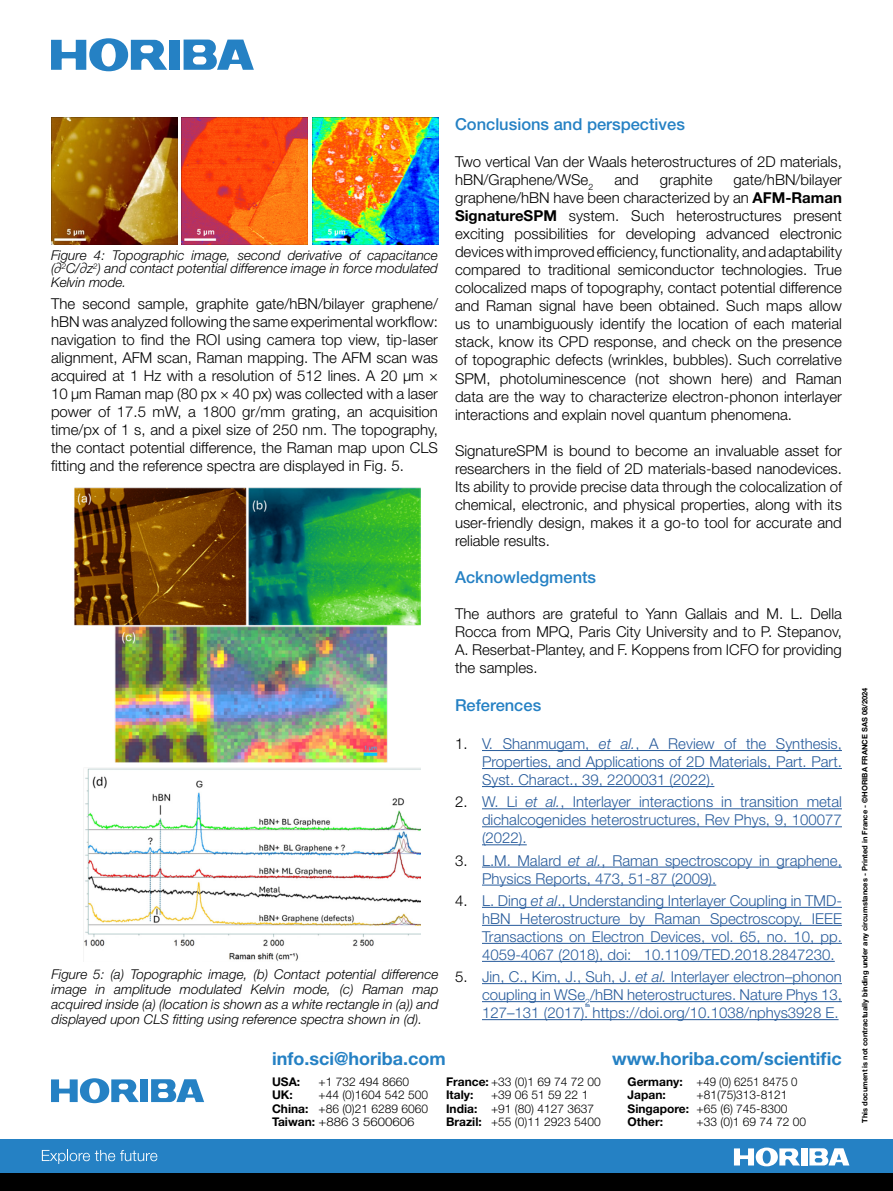
<style>
.page{position:relative;width:893px;height:1191px;background:#fff}
.page>*{position:absolute;margin:0;border:0;box-sizing:border-box;transform-origin:0 0}
.t1{font:700 18px "Helvetica Neue LT Std";color:#2581c4}
.t2{font:500 16.5px "Helvetica Neue LT Std";color:#2581c4}
.t3{font:300 15px/18px "Helvetica Neue LT Std";color:#000;text-align:justify}
.t4{font:300 15px/18px "Helvetica Neue LT Std";color:#275b9b;text-align:justify}
.t5{font:italic 300 13.5px/15px "Helvetica Neue LT Std";color:#000;text-align:justify}
.t6{font:300 12px "Helvetica Neue LT Std";color:#000}
.t7{font:700 12px "Helvetica Neue LT Std";color:#000}
.t8{font:300 12px "Helvetica Neue LT Std";color:#000;scale:.95 1}
.t9{font:300 12px "Helvetica Neue LT Std";color:#000;scale:1.1 1}
.t10{font:700 7.5px "Helvetica Neue LT Std";color:#000}
.s1{font-weight:700}
.s2{color:#000}
.s3{font-style:italic}
</style>
<div class="page">
<hr style="left:482px;top:750px;width:360px;height:1px;background:#275b9b">
<hr style="left:482px;top:768px;width:360px;height:1px;background:#275b9b">
<hr style="left:482px;top:786px;width:232px;height:1px;background:#275b9b">
<hr style="left:482px;top:808px;width:360px;height:1px;background:#275b9b">
<hr style="left:482px;top:826px;width:360px;height:1px;background:#275b9b">
<hr style="left:482px;top:844px;width:45px;height:1px;background:#275b9b">
<hr style="left:482px;top:866px;width:360px;height:1px;background:#275b9b">
<hr style="left:482px;top:884px;width:234px;height:1px;background:#275b9b">
<hr style="left:482px;top:907px;width:360px;height:1px;background:#275b9b">
<hr style="left:482px;top:925px;width:360px;height:1px;background:#275b9b">
<hr style="left:482px;top:943px;width:360px;height:1px;background:#275b9b">
<hr style="left:482px;top:961px;width:353px;height:1px;background:#275b9b">
<hr style="left:482px;top:983px;width:360px;height:1px;background:#275b9b">
<hr style="left:482px;top:1001px;width:103px;height:1px;background:#275b9b">
<hr style="left:590px;top:1001px;width:252px;height:1px;background:#275b9b">
<hr style="left:482px;top:1019px;width:356px;height:1px;background:#275b9b">
<div style="left:169px;top:40px;width:11px;height:30px;background:#2581c4"></div>
<svg style="left:51px;top:38px;width:116px;height:33px"></svg>
<svg style="left:184px;top:40px;width:70px;height:30px"></svg>
<img style="left:51px;top:118px;width:126px;height:126px">
<img style="left:181px;top:118px;width:127px;height:126px">
<img style="left:312px;top:118px;width:126px;height:126px">
<img style="left:74px;top:487px;width:346px;height:474px">
<div style="left:0;top:1140px;width:893px;height:34px;background:#2581c4"></div>
<div style="left:0;top:1174px;width:893px;height:17px;background:#000"></div>
<div style="left:801px;top:1148px;width:6px;height:17px;background:#fff"></div>
<svg style="left:734px;top:1147px;width:66px;height:19px"></svg>
<svg style="left:809px;top:1148px;width:40px;height:17px"></svg>
<svg style="left:42px;top:1150px;width:115px;height:14px"></svg>
<div style="left:140px;top:1079px;width:8px;height:23px;background:#2581c4"></div>
<svg style="left:51px;top:1078px;width:88px;height:25px"></svg>
<svg style="left:151px;top:1079px;width:53px;height:23px"></svg>
<p class="t5" style="left:51px;top:248px;width:388px;line-height:13.5px">Figure 4: Topographic image, second derivative of capacitance (∂<sup>2</sup>C/∂z<sup>2</sup>) and contact potential difference image in force modulated Kelvin mode.</p>
<p class="t3" style="left:51px;top:294px;width:388px">The second sample, graphite gate/hBN/bilayer graphene/ hBN was analyzed following the same experimental workflow: navigation to find the ROI using camera top view, tip-laser alignment, AFM scan, Raman mapping. The AFM scan was acquired at 1 Hz with a resolution of 512 lines. A 20 µm × 10 µm Raman map (80 px × 40 px) was collected with a laser power of 17.5 mW, a 1800 gr/mm grating, an acquisition time/px of 1 s, and a pixel size of 250 nm. The topography, the contact potential difference, the Raman map upon CLS fitting and the reference spectra are displayed in Fig. 5.</p>
<p class="t5" style="left:52px;top:966px;width:388px">Figure 5: (a) Topographic image, (b) Contact potential difference image in amplitude modulated Kelvin mode, (c) Raman map acquired inside (a) (location is shown as a white rectangle in (a)) and displayed upon CLS fitting using reference spectra shown in (d).</p>
<p class="t2" style="left:455px;top:114px;width:231px">Conclusions and perspectives</p>
<p class="t3" style="left:455px;top:153px;width:388px">Two vertical Van der Waals heterostructures of 2D materials, hBN/Graphene/WSe<sub>2</sub></p>
<p class="t3" style="left:455px;top:171px;width:388px;text-indent:279px">gate/hBN/bilayer graphene/hBN have been characterized by an <span class="s1">AFM-Raman SignatureSPM</span> system. Such heterostructures present exciting possibilities for developing advanced electronic devices with improved efficiency, functionality, and adaptability compared to traditional semiconductor technologies. True colocalized maps of topography, contact potential difference and Raman signal have been obtained. Such maps allow us to unambiguously identify the location of each material stack, know its CPD response, and check on the presence of topographic defects (wrinkles, bubbles). Such correlative SPM, photoluminescence (not shown here) and Raman data are the way to characterize electron-phonon interlayer interactions and explain novel quantum phenomena.</p>
<p class="t3" style="left:455px;top:441px;width:388px">SignatureSPM is bound to become an invaluable asset for researchers in the field of 2D materials-based nanodevices.<br>Its ability to provide precise data through the colocalization of chemical, electronic, and physical properties, along with its user-friendly design, makes it a go-to tool for accurate and reliable results.</p>
<p class="t2" style="left:455px;top:567px;width:143px">Acknowledgments</p>
<p class="t3" style="left:455px;top:605px;width:388px">The authors are grateful to Yann Gallais and M. L. Della Rocca from MPQ, Paris City University and to P. Stepanov, A. Reserbat-Plantey, and F. Koppens from ICFO for providing the samples.</p>
<p class="t2" style="left:455px;top:695px;width:88px">References</p>
<p class="t4" style="left:482px;top:734px;width:361px;text-indent:-27px"><span class="s2">1.</span> V. Shanmugam, <span class="s3">et al.</span>, A Review of the Synthesis, Properties, and Applications of 2D Materials, Part. Part.<br>Syst. Charact., 39, 2200031 (2022).</p>
<p class="t4" style="left:482px;top:792px;width:361px;text-indent:-27px"><span class="s2">2.</span> W. Li <span class="s3">et al.</span>, Interlayer interactions in transition metal dichalcogenides heterostructures, Rev Phys, 9, 100077 (2022).</p>
<p class="t4" style="left:482px;top:851px;width:361px;text-indent:-27px"><span class="s2">3.</span> L.M. Malard <span class="s3">et al.</span>, Raman spectroscopy in graphene,<br>Physics Reports, 473, 51-87 (2009).</p>
<p class="t4" style="left:482px;top:891px;width:361px;text-indent:-27px"><span class="s2">4.</span> L. Ding <span class="s3">et al</span>., Understanding Interlayer Coupling in TMD&shy;hBN Heterostructure by Raman Spectroscopy, IEEE Transactions on Electron Devices, vol. 65, no. 10, pp.<br>4059-4067 (2018), doi: 10.1109/TED.2018.2847230.</p>
<p class="t4" style="left:482px;top:967px;width:361px;text-indent:-27px"><span class="s2">5.</span> Jin, C., Kim, J., Suh, J. <span class="s3">et al.</span> Interlayer electron–phonon coupling in WSe<sub>2</sub>/hBN heterostructures. Nature Phys 13, 127–131 (2017). https://doi.org/10.1038/nphys3928 E.</p>
<p class="t3" style="left:614px;top:171px;width:26px">and</p>
<p class="t3" style="left:660px;top:171px;width:54px">graphite</p>
<p class="t1" style="left:272px;top:1047px;width:175px">info.sci@horiba.com</p>
<p class="t1" style="left:612px;top:1047px;width:231px">www.horiba.com/scientific</p>
<p class="t7" style="left:272px;top:1074px;width:30px">USA:</p>
<p class="t6" style="left:319px;top:1074px;width:92px">+1 732 494 8660</p>
<p class="t6" style="left:446px;top:1074px;width:156px"><span class="s1">France:</span> +33 (0)1 69 74 72 00</p>
<p class="t8" style="left:628px;top:1074px;width:181px"><span class="s1">Germany:</span> +49 (0) 6251 8475 0</p>
<p class="t7" style="left:272px;top:1087px;width:22px">UK:</p>
<p class="t6" style="left:319px;top:1087px;width:111px">+44 (0)1604 542 500</p>
<p class="t7" style="left:446px;top:1087px;width:29px">Italy:</p>
<p class="t6" style="left:491px;top:1087px;width:99px">+39 06 51 59 22 1</p>
<p class="t7" style="left:628px;top:1087px;width:40px">Japan:</p>
<p class="t6" style="left:697px;top:1087px;width:92px">+81(75)313-8121</p>
<p class="t6" style="left:272px;top:1101px;width:158px"><span class="s1">China:</span> +86 (0)21 6289 6060</p>
<p class="t6" style="left:446px;top:1101px;width:150px"><span class="s1">India:</span> +91 (80) 4127 3637</p>
<p class="t6" style="left:628px;top:1101px;width:161px"><span class="s1">Singapore:</span> +65 (6) 745-8300</p>
<p class="t9" style="left:272px;top:1114px;width:131px"><span class="s1">Taiwan:</span> +886 3 5600606</p>
<p class="t6" style="left:446px;top:1114px;width:156px"><span class="s1">Brazil:</span> +55 (0)11 2923 5400</p>
<p class="t7" style="left:628px;top:1114px;width:37px">Other:</p>
<p class="t6" style="left:697px;top:1114px;width:111px">+33 (0)1 69 74 72 00</p>
<p class="t10" style="left:860px;top:1123px;width:437px;rotate:-90deg">This document is not contractually binding under any circumstances - Printed in France - ©HORIBA FRANCE SAS 08/2024</p>
</div>
